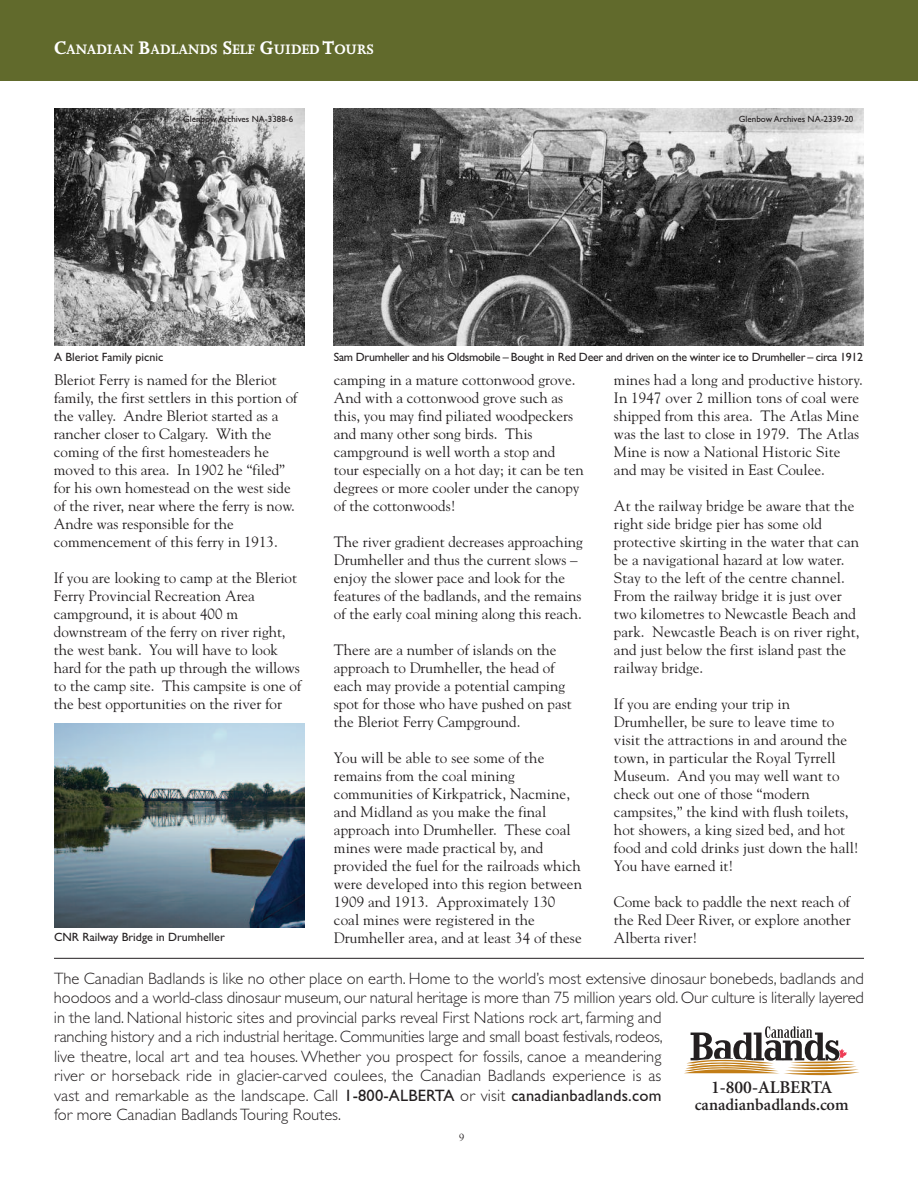
<style>
.page{position:relative;width:918px;height:1188px;background:#fff}
.page>*{position:absolute;margin:0;border:0;box-sizing:border-box;transform-origin:0 0}
.t1{font:600 18px "Minion";color:#231f20}
.t2{font:300 16.5px/19.5px "Gill Sans";color:#231f20}
.t3{font:600 16.5px "Minion";color:#231f20}
.t4{font:700 15.75px "Joanna";color:#fff}
.t5{font:15px/18px "Goudy";color:#231f20}
.t6{font:12px "Gill Sans";letter-spacing:-.025em;color:#231f20}
.t7{font:12px "Gill Sans";color:#231f20}
.t8{font:10.5px "Goudy";color:#231f20}
.t9{font:9px "Gill Sans";color:#231f20}
.s1{font-size:21px}
.s2{font-weight:400}
</style>
<div class="page">
<div style="left:0;top:0;width:918px;height:81px;background:#616a2c"></div>
<hr style="left:54px;top:958px;width:810px;height:1px;background:#231f20">
<svg style="left:684px;top:1026px;width:175px;height:49px"></svg>
<img style="left:54px;top:108px;width:250px;height:238px">
<img style="left:334px;top:108px;width:529px;height:238px">
<img style="left:54px;top:723px;width:250px;height:204px">
<p class="t4" style="left:54px;top:44px;width:322px"><span class="s1">C</span>ANADIAN <span class="s1">B</span>ADLANDS <span class="s1">S</span>ELF <span class="s1">G</span>UIDED <span class="s1">T</span>OURS</p>
<p class="t9" style="left:183px;top:113px;width:112px">Glenbow Archives NA-3388-6</p>
<p class="t9" style="left:739px;top:113px;width:116px">Glenbow Archives NA-2339-20</p>
<p class="t7" style="left:54px;top:350px;width:111px">A Bleriot Family picnic</p>
<p class="t6" style="left:334px;top:350px;width:531px">Sam Drumheller and his Oldsmobile – Bought in Red Deer and driven on the winter ice to Drumheller – circa 1912</p>
<p class="t5" style="left:54px;top:371px;width:245px">Bleriot Ferry is named for the Bleriot family, the first settlers in this portion of the valley. Andre Bleriot started as a rancher closer to Calgary. With the coming of the first homesteaders he moved to this area. In 1902 he “filed” for his own homestead on the west side of the river, near where the ferry is now.<br>Andre was responsible for the commencement of this ferry in 1913.</p>
<p class="t5" style="left:54px;top:569px;width:249px">If you are looking to camp at the Bleriot Ferry Provincial Recreation Area campground, it is about 400 m downstream of the ferry on river right, the west bank. You will have to look hard for the path up through the willows to the camp site. This campsite is one of the best opportunities on the river for</p>
<p class="t7" style="left:54px;top:930px;width:172px">CNR Railway Bridge in Drumheller</p>
<p class="t5" style="left:334px;top:370px;width:251px">camping in a mature cottonwood grove.<br>And with a cottonwood grove such as this, you may find piliated woodpeckers and many other song birds. This campground is well worth a stop and tour especially on a hot day; it can be ten degrees or more cooler under the canopy of the cottonwoods!</p>
<p class="t5" style="left:334px;top:532px;width:250px">The river gradient decreases approaching Drumheller and thus the current slows – enjoy the slower pace and look for the features of the badlands, and the remains of the early coal mining along this reach.</p>
<p class="t5" style="left:334px;top:640px;width:239px">There are a number of islands on the approach to Drumheller, the head of each may provide a potential camping spot for those who have pushed on past the Bleriot Ferry Campground.</p>
<p class="t5" style="left:334px;top:748px;width:250px">You will be able to see some of the remains from the coal mining communities of Kirkpatrick, Nacmine, and Midland as you make the final approach into Drumheller. These coal mines were made practical by, and provided the fuel for the railroads which were developed into this region between 1909 and 1913. Approximately 130 coal mines were registered in the Drumheller area, and at least 34 of these</p>
<p class="t5" style="left:614px;top:370px;width:250px">mines had a long and productive history.<br>In 1947 over 2 million tons of coal were shipped from this area. The Atlas Mine was the last to close in 1979. The Atlas Mine is now a National Historic Site and may be visited in East Coulee.</p>
<p class="t5" style="left:614px;top:496px;width:247px">At the railway bridge be aware that the right side bridge pier has some old protective skirting in the water that can be a navigational hazard at low water.<br>Stay to the left of the centre channel.<br>From the railway bridge it is just over two kilometres to Newcastle Beach and park. Newcastle Beach is on river right, and just below the first island past the railway bridge.</p>
<p class="t5" style="left:614px;top:694px;width:246px">If you are ending your trip in Drumheller, be sure to leave time to visit the attractions in and around the town, in particular the Royal Tyrrell Museum. And you may well want to check out one of those “modern campsites,” the kind with flush toilets, hot showers, a king sized bed, and hot food and cold drinks just down the hall!<br>You have earned it!</p>
<p class="t5" style="left:614px;top:892px;width:238px;text-align:justify">Come back to paddle the next reach of the Red Deer River, or explore another Alberta river!</p>
<p class="t2" style="left:54px;top:968px;width:812px">The Canadian Badlands is like no other place on earth. Home to the world’s most extensive dinosaur bonebeds, badlands and hoodoos and a world-class dinosaur museum, our natural heritage is more than 75 million years old. Our culture is literally layered in the land. National historic sites and provincial parks reveal First Nations rock art, farming and<br>ranching history and a rich industrial heritage. Communities large and small boast festivals,rodeos,<br>live theatre, local art and tea houses. Whether you prospect for fossils, canoe a meandering<br>river or horseback ride in glacier-carved coulees, the Canadian Badlands experience is as<br>vast and remarkable as the landscape. Call <span class="s2">1-800-ALBERTA</span> or visit <span class="s2">canadianbadlands.com<br></span>for more Canadian BadlandsTouring Routes.</p>
<p class="t1" style="left:711px;top:1081px;width:123px">1-800-ALBERTA</p>
<p class="t3" style="left:695px;top:1098px;width:155px">canadianbadlands.com</p>
<p class="t8" style="left:459px;top:1131px;width:7px">9</p>
</div>
